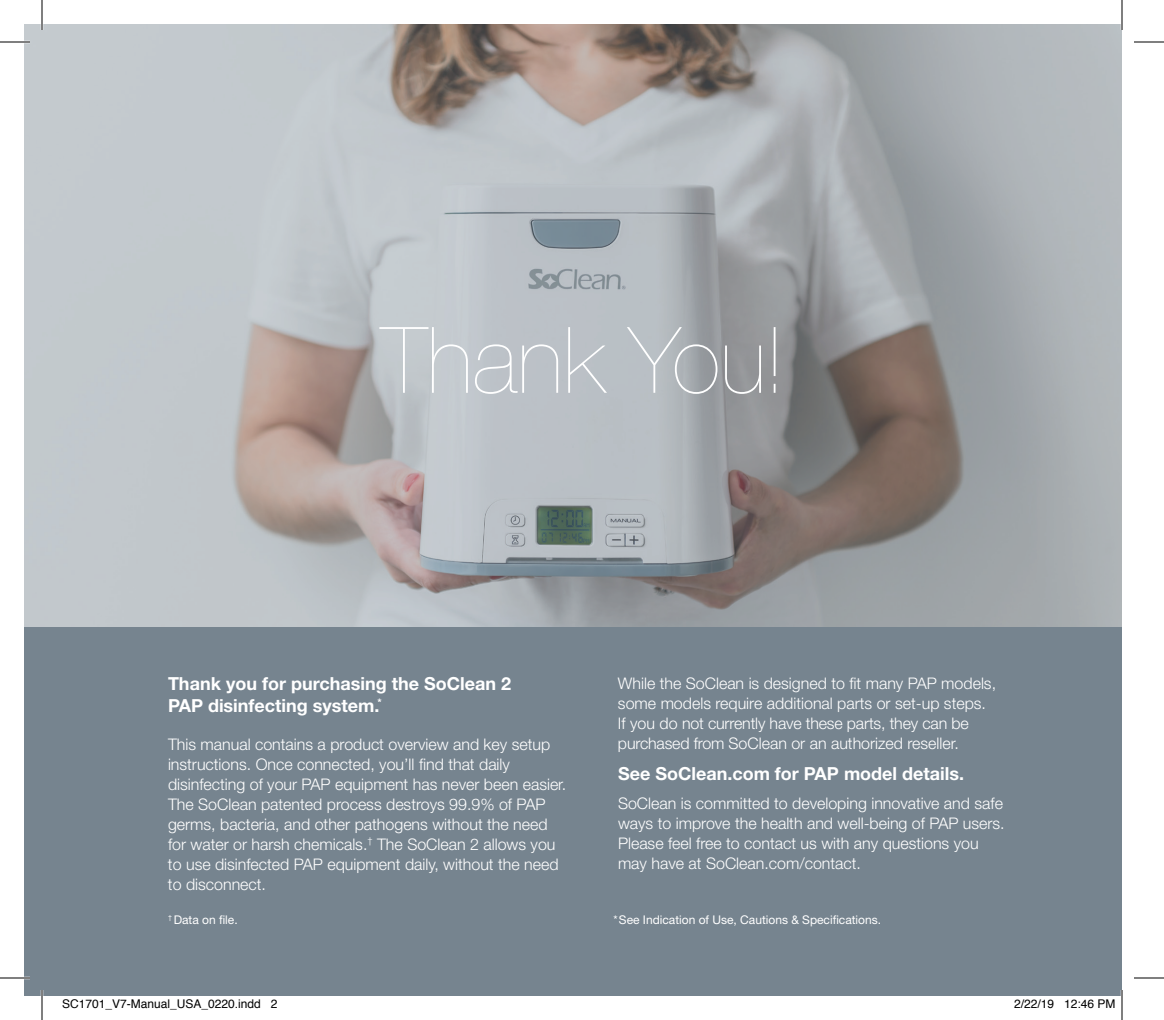
<style>
.page{position:relative;width:1164px;height:1020px;background:#fff}
.page>*{position:absolute;margin:0;border:0;box-sizing:border-box;transform-origin:0 0}
.t1{font:200 92px "Helvetica Neue LT Std";color:#fff}
.t2{font:700 18px/21.6px "Helvetica Neue LT Std";color:#fff}
.t3{font:300 16px/20px "Helvetica Neue LT Std";color:#fff}
.t4{font:12px "Helvetica Neue LT Std";color:#fff}
.t5{font:12px "Helvetica";color:#000}
</style>
<div class="page">
<div style="left:24px;top:24px;width:1098px;height:972px;background:#76848f"></div>
<img style="left:24px;top:24px;width:1098px;height:603px">
<hr style="left:0;top:41px;width:30px;height:2px;background:#fff">
<hr style="left:0;top:977px;width:30px;height:2px;background:#fff">
<hr style="left:41px;top:0;width:2px;height:30px;background:#fff">
<hr style="left:41px;top:990px;width:2px;height:30px;background:#fff">
<hr style="left:1121px;top:0;width:2px;height:30px;background:#fff">
<hr style="left:1121px;top:990px;width:2px;height:30px;background:#fff">
<hr style="left:0;top:42px;width:30px;height:1px;background:#000">
<hr style="left:1134px;top:42px;width:30px;height:1px;background:#000">
<hr style="left:0;top:978px;width:30px;height:1px;background:#000">
<hr style="left:1134px;top:978px;width:30px;height:1px;background:#000">
<hr style="left:42px;top:0;width:1px;height:30px;background:#000">
<hr style="left:42px;top:990px;width:1px;height:30px;background:#000">
<hr style="left:1122px;top:0;width:1px;height:30px;background:#000">
<hr style="left:1122px;top:990px;width:1px;height:30px;background:#000">
<h1 class="t1" style="left:381px;top:307px;width:404px">Thank You!</h1>
<p class="t2" style="left:168px;top:672px;width:345px">Thank you for purchasing the SoClean 2<br>PAP disinfecting system.<sup>*</sup></p>
<p class="t3" style="left:168px;top:734px;width:400px">This manual contains a product overview and key setup instructions. Once connected, you’ll find that daily disinfecting of your PAP equipment has never been easier.<br>The SoClean patented process destroys 99.9% of PAP germs, bacteria, and other pathogens without the need for water or harsh chemicals.<sup>†</sup> The SoClean 2 allows you to use disinfected PAP equipment daily, without the need to disconnect.</p>
<p class="t4" style="left:168px;top:913px;width:71px"><sup>†</sup> Data on file.</p>
<p class="t3" style="left:618px;top:673px;width:380px">While the SoClean is designed to fit many PAP models, some models require additional parts or set-up steps.<br>If you do not currently have these parts, they can be purchased from SoClean or an authorized reseller.</p>
<p class="t2" style="left:618px;top:762px;width:348px">See SoClean.com for PAP model details.</p>
<p class="t3" style="left:618px;top:793px;width:388px">SoClean is committed to developing innovative and safe ways to improve the health and well-being of PAP users.<br>Please feel free to contact us with any questions you may have at SoClean.com/contact.</p>
<p class="t4" style="left:614px;top:913px;width:269px">*See Indication of Use, Cautions &amp; Specifications.</p>
<p class="t5" style="left:62px;top:995px;width:217px">SC1701_V7-Manual_USA_0220.indd 2</p>
<p class="t5" style="left:1014px;top:995px;width:103px">2/22/19 12:46 PM</p>
</div>
